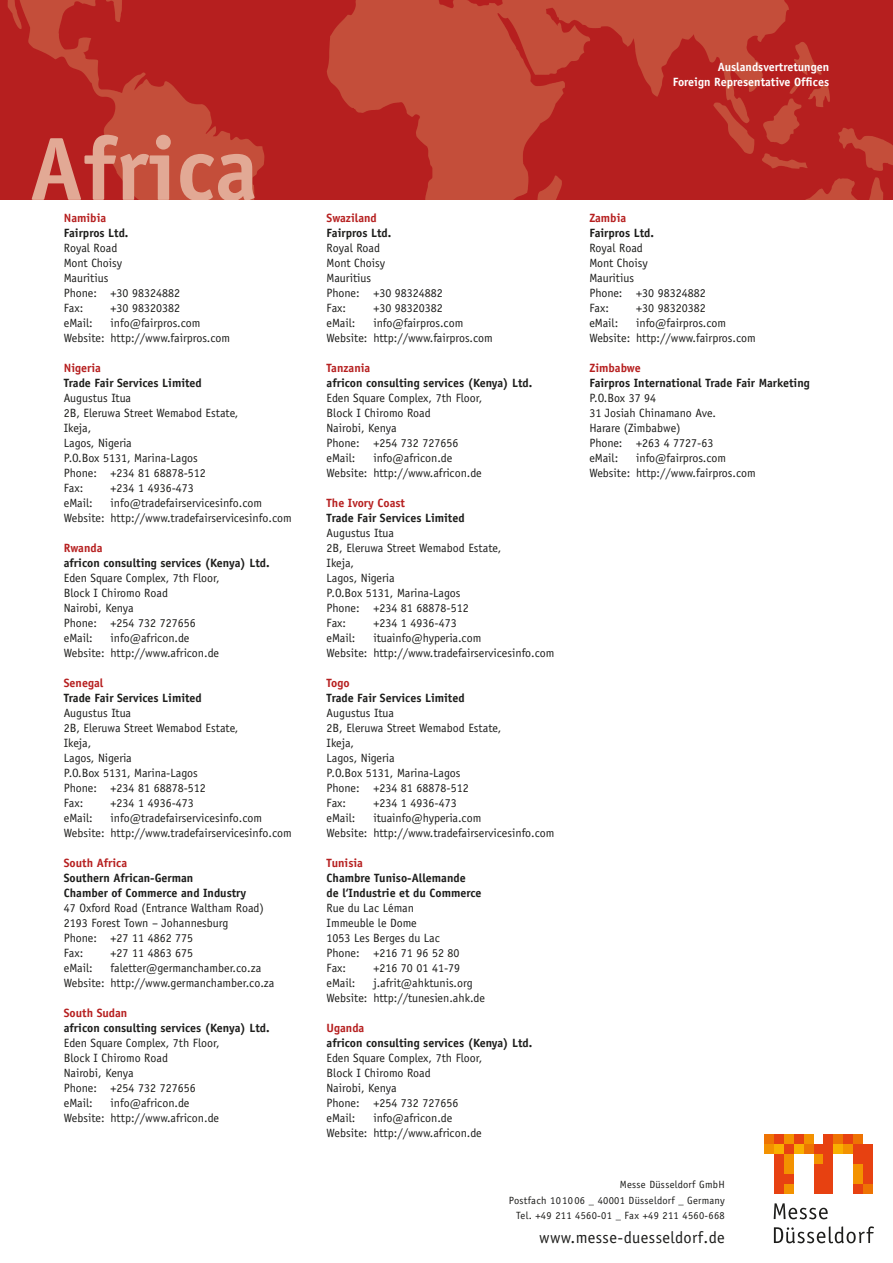
<style>
.page{position:relative;width:893px;height:1263px;background:#fff}
.page>*{position:absolute;margin:0;border:0;box-sizing:border-box;transform-origin:0 0}
.t1{font:700 90px "Officina Sans";color:#e2a995}
.t2{font:16.5px "Officina Sans";letter-spacing:.025em;color:#1d1d1b}
.t3{font:12px/15px "Officina Sans";color:#1d1d1b}
.t4{font:700 12px/15px "Officina Sans";color:#1d1d1b}
.t5{font:700 12px "Officina Sans";color:#b61f1f}
.t6{font:700 12px/15px "Officina Sans";color:#fff;text-align:right}
.t7{font:10.5px/15.5px "Officina Sans";letter-spacing:.025em;color:#1d1d1b;text-align:right}
</style>
<div class="page">
<img style="left:0;top:0;width:893px;height:200px">
<svg style="left:774px;top:1226px;width:100px;height:17px"></svg>
<svg style="left:774px;top:1203px;width:54px;height:16px"></svg>
<div style="left:764px;top:1144px;width:10px;height:10px;background:#f39200"></div>
<div style="left:774px;top:1134px;width:10px;height:10px;background:#e74111"></div>
<div style="left:774px;top:1144px;width:10px;height:10px;background:#f9b000"></div>
<div style="left:784px;top:1134px;width:10px;height:10px;background:#f39200"></div>
<div style="left:784px;top:1144px;width:10px;height:10px;background:#e74111"></div>
<div style="left:794px;top:1134px;width:10px;height:10px;background:#e74111"></div>
<div style="left:794px;top:1144px;width:10px;height:10px;background:#f9b000"></div>
<div style="left:804px;top:1134px;width:9px;height:10px;background:#f39200"></div>
<div style="left:804px;top:1144px;width:9px;height:10px;background:#ee7303"></div>
<div style="left:833px;top:1134px;width:10px;height:10px;background:#ee7303"></div>
<div style="left:833px;top:1144px;width:10px;height:10px;background:#f9b000"></div>
<div style="left:843px;top:1134px;width:10px;height:10px;background:#e74111"></div>
<div style="left:843px;top:1144px;width:10px;height:10px;background:#f39200"></div>
<div style="left:853px;top:1134px;width:10px;height:10px;background:#ee7303"></div>
<div style="left:853px;top:1144px;width:10px;height:20px;background:#e74111"></div>
<div style="left:863px;top:1144px;width:10px;height:39px;background:#e74111"></div>
<div style="left:774px;top:1154px;width:10px;height:39px;background:#e74111"></div>
<div style="left:784px;top:1154px;width:10px;height:19px;background:#f39200"></div>
<div style="left:784px;top:1173px;width:10px;height:10px;background:#e74111"></div>
<div style="left:784px;top:1183px;width:10px;height:10px;background:#f39200"></div>
<div style="left:853px;top:1164px;width:10px;height:19px;background:#f39200"></div>
<div style="left:863px;top:1183px;width:10px;height:10px;background:#ee7303"></div>
<div style="left:764px;top:1134px;width:10px;height:10px;background:#ee7303"></div>
<div style="left:813px;top:1144px;width:10px;height:10px;background:#e74111"></div>
<div style="left:813px;top:1154px;width:10px;height:10px;background:#f39200"></div>
<div style="left:813px;top:1164px;width:10px;height:29px;background:#e74111"></div>
<div style="left:823px;top:1134px;width:10px;height:59px;background:#e74111"></div>
<div style="left:853px;top:1183px;width:10px;height:10px;background:#e74111"></div>
<h1 class="t1" style="left:30px;top:113px;width:230px">Africa</h1>
<p class="t5" style="left:64px;top:210px;width:44px">Namibia</p>
<p class="t4" style="left:64px;top:225px;width:66px">Fairpros Ltd.</p>
<p class="t3" style="left:64px;top:241px;width:118px">Royal Road<br>Mont Choisy<br>Mauritius   <br>Phone: +30 98324882<br>Fax:</p>
<p class="t3" style="left:111px;top:301px;width:71px">+30 98320382</p>
<p class="t3" style="left:64px;top:316px;width:168px;text-indent:47px">info@fairpros.com<br>Website: http://www.fairpros.com</p>
<p class="t5" style="left:64px;top:360px;width:39px">Nigeria</p>
<p class="t4" style="left:64px;top:375px;width:140px">Trade Fair Services Limited</p>
<p class="t3" style="left:64px;top:391px;width:176px">Augustus Itua<br>2B, Eleruwa Street Wemabod Estate,<br>Ikeja,<br>Lagos, Nigeria<br>P.O.Box 5131, Marina-Lagos  <br>Phone: +234 81 68878-512<br>Fax:</p>
<p class="t3" style="left:64px;top:316px;width:30px">eMail:</p>
<p class="t3" style="left:111px;top:481px;width:85px">+234 1 4936-473</p>
<p class="t3" style="left:64px;top:496px;width:229px;text-indent:47px">info@tradefairservicesinfo.com<br>Website: http://www.tradefairservicesinfo.com</p>
<p class="t5" style="left:64px;top:540px;width:40px">Rwanda</p>
<p class="t4" style="left:64px;top:555px;width:207px">africon consulting services (Kenya) Ltd.</p>
<p class="t3" style="left:64px;top:571px;width:157px">Eden Square Complex, 7th Floor,<br>Block I Chiromo Road<br>Nairobi, Kenya  <br>Phone: +254 732 727656 eMail:</p>
<p class="t3" style="left:64px;top:496px;width:30px">eMail:</p>
<p class="t3" style="left:64px;top:631px;width:157px;text-indent:47px">info@africon.de<br>Website: http://www.africon.de</p>
<p class="t5" style="left:64px;top:675px;width:41px">Senegal</p>
<p class="t4" style="left:64px;top:690px;width:140px">Trade Fair Services Limited</p>
<p class="t3" style="left:64px;top:706px;width:176px">Augustus Itua<br>2B, Eleruwa Street Wemabod Estate,<br>Ikeja,<br>Lagos, Nigeria<br>P.O.Box 5131, Marina-Lagos  <br>Phone: +234 81 68878-512<br>Fax:</p>
<p class="t3" style="left:111px;top:796px;width:85px">+234 1 4936-473</p>
<p class="t3" style="left:64px;top:811px;width:229px;text-indent:47px">info@tradefairservicesinfo.com<br>Website: http://www.tradefairservicesinfo.com</p>
<p class="t5" style="left:64px;top:855px;width:65px">South Africa</p>
<p class="t4" style="left:64px;top:870px;width:184px">Southern African-German<br>Chamber of Commerce and Industry</p>
<p class="t3" style="left:64px;top:901px;width:202px">47 Oxford Road (Entrance Waltham Road)<br>2193 Forest Town – Johannesburg<br>Phone: +27 11 4862 775<br>Fax:</p>
<p class="t3" style="left:64px;top:811px;width:30px">eMail:</p>
<p class="t3" style="left:111px;top:946px;width:84px">+27 11 4863 675</p>
<p class="t3" style="left:64px;top:961px;width:212px;text-indent:47px">faletter@germanchamber.co.za<br>Website: http://www.germanchamber.co.za</p>
<p class="t5" style="left:64px;top:1005px;width:65px">South Sudan</p>
<p class="t4" style="left:64px;top:1020px;width:207px">africon consulting services (Kenya) Ltd.</p>
<p class="t3" style="left:64px;top:1036px;width:157px">Eden Square Complex, 7th Floor,<br>Block I Chiromo Road<br>Nairobi, Kenya  <br>Phone: +254 732 727656 eMail:</p>
<p class="t3" style="left:64px;top:961px;width:30px">eMail:</p>
<p class="t3" style="left:64px;top:1096px;width:157px;text-indent:47px">info@africon.de<br>Website: http://www.africon.de</p>
<p class="t6" style="left:673px;top:59px;width:158px">Auslandsvertretungen<br>Foreign Representative Offices</p>
<p class="t5" style="left:327px;top:210px;width:52px">Swaziland</p>
<p class="t4" style="left:327px;top:225px;width:66px">Fairpros Ltd.</p>
<p class="t3" style="left:327px;top:241px;width:118px">Royal Road<br>Mont Choisy<br>Mauritius   <br>Phone: +30 98324882<br>Fax:</p>
<p class="t3" style="left:373px;top:301px;width:71px">+30 98320382</p>
<p class="t3" style="left:327px;top:316px;width:168px;text-indent:47px">info@fairpros.com<br>Website: http://www.fairpros.com</p>
<p class="t5" style="left:327px;top:360px;width:45px">Tanzania</p>
<p class="t4" style="left:327px;top:375px;width:207px">africon consulting services (Kenya) Ltd.</p>
<p class="t3" style="left:327px;top:391px;width:157px">Eden Square Complex, 7th Floor,<br>Block I Chiromo Road<br>Nairobi, Kenya  <br>Phone: +254 732 727656 eMail:</p>
<p class="t3" style="left:327px;top:316px;width:30px">eMail:</p>
<p class="t3" style="left:327px;top:451px;width:157px;text-indent:47px">info@africon.de<br>Website: http://www.africon.de</p>
<p class="t5" style="left:327px;top:495px;width:80px">The Ivory Coast</p>
<p class="t4" style="left:327px;top:510px;width:140px">Trade Fair Services Limited</p>
<p class="t3" style="left:327px;top:526px;width:176px">Augustus Itua<br>2B, Eleruwa Street Wemabod Estate,<br>Ikeja,<br>Lagos, Nigeria<br>P.O.Box 5131, Marina-Lagos  <br>Phone: +234 81 68878-512<br>Fax:</p>
<p class="t3" style="left:373px;top:616px;width:85px">+234 1 4936-473</p>
<p class="t3" style="left:327px;top:631px;width:229px;text-indent:47px">ituainfo@hyperia.com<br>Website: http://www.tradefairservicesinfo.com</p>
<p class="t5" style="left:327px;top:675px;width:25px">Togo</p>
<p class="t4" style="left:327px;top:690px;width:140px">Trade Fair Services Limited</p>
<p class="t3" style="left:327px;top:706px;width:176px">Augustus Itua<br>2B, Eleruwa Street Wemabod Estate,<br>Ikeja,<br>Lagos, Nigeria<br>P.O.Box 5131, Marina-Lagos  <br>Phone: +234 81 68878-512<br>Fax:</p>
<p class="t3" style="left:327px;top:631px;width:30px">eMail:</p>
<p class="t3" style="left:373px;top:796px;width:85px">+234 1 4936-473</p>
<p class="t3" style="left:327px;top:811px;width:229px;text-indent:47px">ituainfo@hyperia.com<br>Website: http://www.tradefairservicesinfo.com</p>
<p class="t5" style="left:327px;top:855px;width:38px">Tunisia</p>
<p class="t4" style="left:327px;top:870px;width:156px">Chambre Tuniso-Allemande<br>de l‘Industrie et du Commerce</p>
<p class="t3" style="left:327px;top:901px;width:134px">Rue du Lac Léman<br>Immeuble le Dome<br>1053 Les Berges du Lac  <br>Phone: +216 71 96 52 80<br>Fax:</p>
<p class="t3" style="left:327px;top:811px;width:30px">eMail:</p>
<p class="t3" style="left:373px;top:961px;width:88px">+216 70 01 41-79</p>
<p class="t3" style="left:327px;top:976px;width:160px;text-indent:47px">j.afrit@ahktunis.org<br>Website: http://tunesien.ahk.de</p>
<p class="t5" style="left:327px;top:1020px;width:39px">Uganda</p>
<p class="t4" style="left:327px;top:1035px;width:207px">africon consulting services (Kenya) Ltd.</p>
<p class="t3" style="left:327px;top:1051px;width:157px">Eden Square Complex, 7th Floor,<br>Block I Chiromo Road<br>Nairobi, Kenya  <br>Phone: +254 732 727656 eMail:</p>
<p class="t3" style="left:327px;top:976px;width:30px">eMail:</p>
<p class="t3" style="left:327px;top:1111px;width:157px;text-indent:47px">info@africon.de<br>Website: http://www.africon.de</p>
<p class="t5" style="left:589px;top:210px;width:38px">Zambia</p>
<p class="t4" style="left:589px;top:225px;width:66px">Fairpros Ltd.</p>
<p class="t3" style="left:589px;top:241px;width:118px">Royal Road<br>Mont Choisy<br>Mauritius   <br>Phone: +30 98324882<br>Fax:</p>
<p class="t3" style="left:636px;top:301px;width:71px">+30 98320382</p>
<p class="t3" style="left:589px;top:316px;width:168px;text-indent:47px">info@fairpros.com<br>Website: http://www.fairpros.com</p>
<p class="t5" style="left:589px;top:360px;width:53px">Zimbabwe</p>
<p class="t4" style="left:589px;top:375px;width:222px">Fairpros International Trade Fair Marketing</p>
<p class="t3" style="left:589px;top:391px;width:128px">P.O.Box 37 94<br>31 Josiah Chinamano Ave.<br>Harare (Zimbabwe)  <br>Phone: +263 4 7727-63 eMail:</p>
<p class="t3" style="left:589px;top:316px;width:30px">eMail:</p>
<p class="t3" style="left:589px;top:451px;width:168px;text-indent:47px">info@fairpros.com<br>Website: http://www.fairpros.com</p>
<p class="t7" style="left:509px;top:1177px;width:217px">Messe Düsseldorf GmbH<br>Postfach 101006 _ 40001 Düsseldorf _ Germany<br>Tel. +49 211 4560-01 _ Fax +49 211 4560-668</p>
<h2 class="t2" style="left:539px;top:1228px;width:187px">www.messe-duesseldorf.de</h2>
</div>
